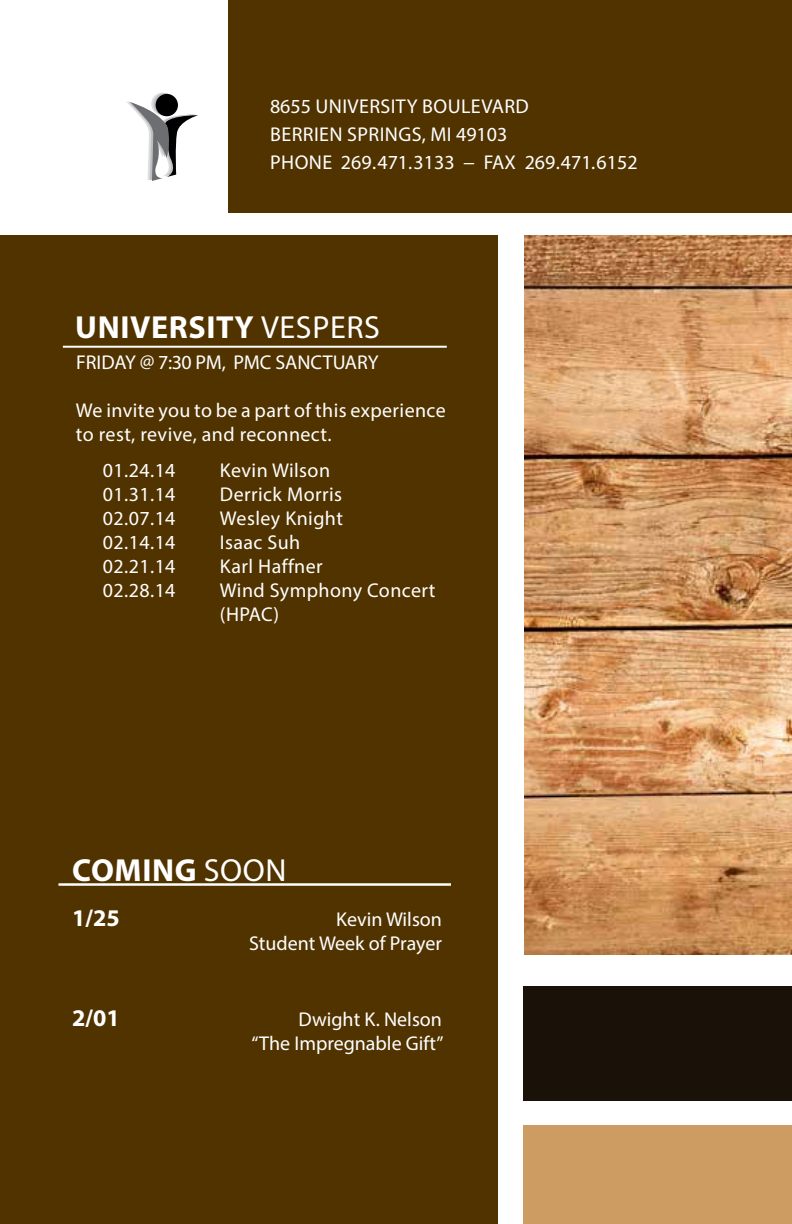
<style>
.page{position:relative;width:792px;height:1224px;background:#fff}
.page>*{position:absolute;margin:0;border:0;box-sizing:border-box;transform-origin:0 0}
.t1{font:700 32px "Myriad Pro";letter-spacing:.02em;color:#fff}
.t2{font:700 24px "Myriad Pro";color:#fff}
.t3{font:20px/28px "Myriad Pro";letter-spacing:.02em;color:#fff}
.t4{font:20px/24px "Myriad Pro";color:#fff;text-align:right}
.s1{font-weight:400}
</style>
<div class="page">
<div style="left:228px;top:0;width:564px;height:213px;background:#513300"></div>
<div style="left:0;top:235px;width:497px;height:989px;background:#513300"></div>
<div style="left:523px;top:1125px;width:269px;height:99px;background:#cc9c63"></div>
<div style="left:523px;top:986px;width:269px;height:115px;background:#1a1209"></div>
<img style="left:524px;top:235px;width:268px;height:720px">
<div style="left:151px;top:93px;width:23px;height:22px;background:#dcddde;border-radius:50%"></div>
<svg style="left:153px;top:93px;width:23px;height:23px"></svg>
<div style="left:156px;top:94px;width:22px;height:22px;background:#000;border-radius:50%"></div>
<svg style="left:127px;top:101px;width:71px;height:80px"></svg>
<hr style="left:59px;top:884px;width:392px;height:2px;background:#fff">
<hr style="left:63px;top:346px;width:384px;height:2px;background:#fff">
<p class="t3" style="left:270px;top:92px;width:369px">8655 UNIVERSITY BOULEVARD<br>BERRIEN SPRINGS, MI 49103<br>PHONE 269.471.3133 − FAX 269.471.6152</p>
<h1 class="t1" style="left:75px;top:306px;width:306px">UNIVERSITY <span class="s1">VESPERS</span></h1>
<p class="t4" style="left:76px;top:350px;width:304px">FRIDAY @ 7:30 PM, PMC SANCTUARY</p>
<p class="t3" style="left:76px;top:398px;width:371px;line-height:24px">We invite you to be a part of this experience to rest, revive, and reconnect.</p>
<p class="t3" style="left:103px;top:456px;width:74px">01.24.14</p>
<p class="t3" style="left:220px;top:456px;width:112px">Kevin Wilson</p>
<p class="t3" style="left:103px;top:480px;width:74px">01.31.14</p>
<p class="t3" style="left:220px;top:480px;width:124px">Derrick Morris</p>
<p class="t3" style="left:103px;top:504px;width:74px">02.07.14</p>
<p class="t3" style="left:220px;top:504px;width:125px">Wesley Knight</p>
<p class="t3" style="left:103px;top:528px;width:74px">02.14.14</p>
<p class="t3" style="left:220px;top:528px;width:82px">Isaac Suh</p>
<p class="t3" style="left:103px;top:552px;width:74px">02.21.14</p>
<p class="t3" style="left:220px;top:552px;width:104px">Karl Haffner</p>
<p class="t3" style="left:103px;top:576px;width:74px">02.28.14</p>
<p class="t3" style="left:220px;top:578px;width:217px;line-height:24px">Wind Symphony Concert (HPAC)</p>
<h1 class="t1" style="left:72px;top:849px;width:216px">COMING <span class="s1">SOON</span></h1>
<p class="t2" style="left:72px;top:902px;width:49px">1/25</p>
<p class="t4" style="left:249px;top:907px;width:194px">Kevin Wilson<br>Student Week of Prayer</p>
<p class="t2" style="left:72px;top:1003px;width:49px">2/01</p>
<p class="t4" style="left:251px;top:1007px;width:194px">Dwight K. Nelson<br>“The Impregnable Gift”</p>
</div>
